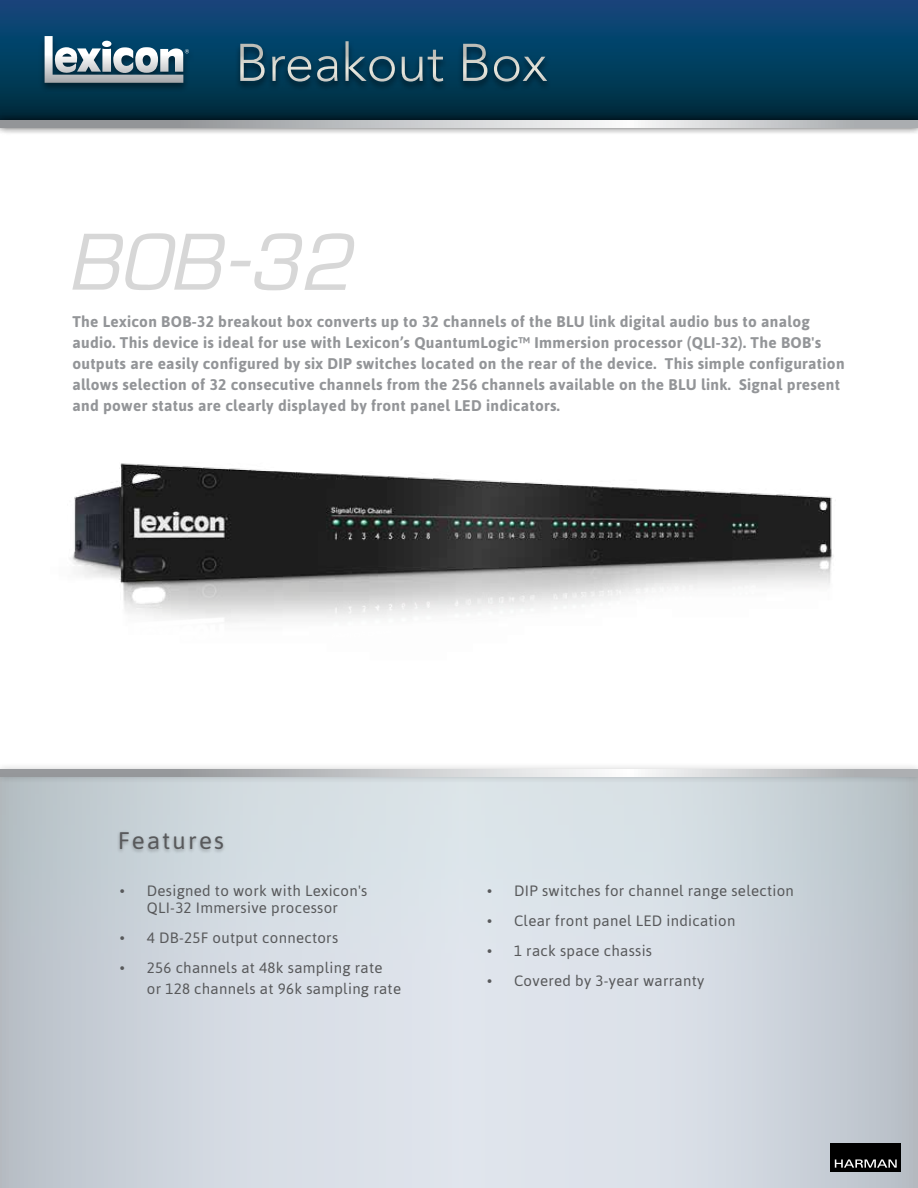
<style>
.page{position:relative;width:918px;height:1188px;background:#fff}
.page>*{position:absolute;margin:0;border:0;box-sizing:border-box;transform-origin:0 0}
.t1{font:300 52.5px "Avenir";color:#fff}
.t2{font:24px "Asap";letter-spacing:.09em;color:#58595b}
.t3{font:700 15.45px/21px "Asap";letter-spacing:.02em;color:#939598}
.t4{font:15px/16.5px "Asap";letter-spacing:.02em;color:#58595b;text-align:center}
</style>
<div class="page">
<svg style="left:0;top:785px;width:918px;height:403px;background:#d0d7df"></svg>
<svg style="left:0;top:0;width:918px;height:112px;background:#063d62"></svg>
<div style="left:117px;top:829px;width:109px;height:25px;background:#000;opacity:.26"></div>
<div style="left:234px;top:40px;width:318px;height:52px;background:#000;opacity:.57"></div>
<div style="left:38px;top:34px;width:157px;height:59px;background:#000;opacity:.44"></div>
<svg style="left:45px;top:36px;width:144px;height:47px"></svg>
<div style="left:831px;top:1143px;width:70px;height:29px;background:#000"></div>
<svg style="left:835px;top:1159px;width:62px;height:9px"></svg>
<div style="left:0;top:112px;width:918px;height:24px;background:#000;opacity:.75"></div>
<svg style="left:0;top:120px;width:918px;height:7px;background:#bdbfc1"></svg>
<img style="left:0;top:463px;width:904px;height:332px">
<svg style="left:72px;top:233px;width:282px;height:57px"></svg>
<h1 class="t1" style="left:235px;top:32px;width:314px">Breakout Box</h1>
<p class="t3" style="left:72px;top:311px;width:774px">The Lexicon BOB-32 breakout box converts up to 32 channels of the BLU link digital audio bus to analog audio. This device is ideal for use with Lexicon’s QuantumLogic™ Immersion processor (QLI-32). The BOB's outputs are easily configured by six DIP switches located on the rear of the device. This simple configuration allows selection of 32 consecutive channels from the 256 channels available on the BLU link. Signal present and power status are clearly displayed by front panel LED indicators.</p>
<h2 class="t2" style="left:118px;top:827px;width:108px">Features</h2>
<p class="t4" style="left:120px;top:883px;width:249px">• Designed to work with Lexicon's<br>QLI-32 Immersive processor</p>
<p class="t4" style="left:120px;top:929px;width:220px">• 4 DB-25F output connectors</p>
<p class="t4" style="left:147px;top:957px;width:256px;line-height:21px;text-align:left;text-indent:-27px">• 256 channels at 48k sampling rate<br>or 128 channels at 96k sampling rate</p>
<p class="t4" style="left:487px;top:883px;width:308px">• DIP switches for channel range selection</p>
<p class="t4" style="left:487px;top:913px;width:250px">• Clear front panel LED indication</p>
<p class="t4" style="left:487px;top:943px;width:167px">• 1 rack space chassis</p>
<p class="t4" style="left:487px;top:973px;width:219px">• Covered by 3-year warranty</p>
</div>
